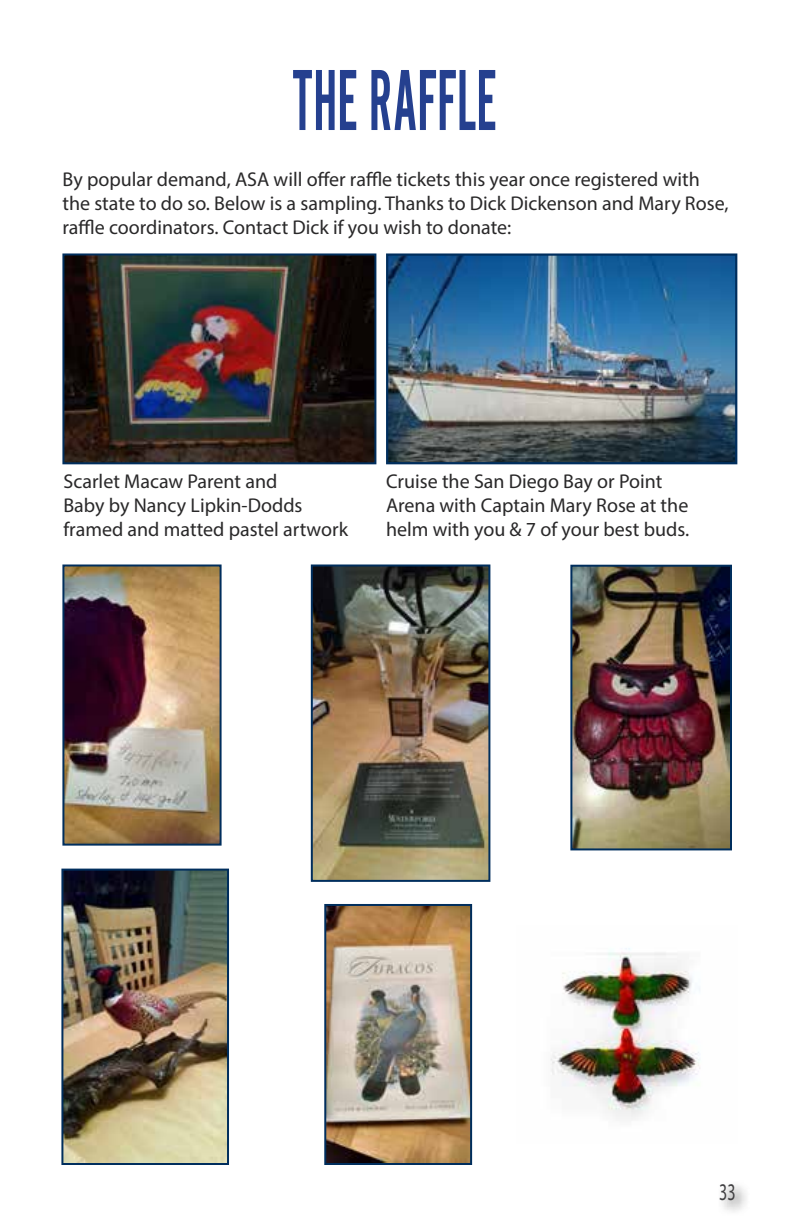
<style>
.page{position:relative;width:792px;height:1224px;background:#fff}
.page>*{position:absolute;margin:0;border:0;box-sizing:border-box;transform-origin:0 0}
.t1{font:90px "Alternate Got No 2 D";color:#25408f;scale:.67 1}
.t2{font:24px "Myriad Pro";color:#414042;scale:.67 1}
.t3{font:20px/24px "Myriad Pro";color:#292829}
</style>
<div class="page">
<img style="left:65px;top:256px;width:308px;height:205px">
<div style="left:62px;top:253px;width:314px;height:211px;border:2px solid #002e5d"></div>
<img style="left:389px;top:256px;width:345px;height:205px">
<div style="left:386px;top:253px;width:351px;height:211px;border:2px solid #002e5d"></div>
<img style="left:327px;top:907px;width:142px;height:255px">
<div style="left:324px;top:904px;width:148px;height:261px;border:2px solid #002e5d"></div>
<img style="left:65px;top:567px;width:154px;height:276px">
<div style="left:62px;top:564px;width:160px;height:282px;border:2px solid #002e5d"></div>
<img style="left:314px;top:567px;width:173px;height:312px">
<div style="left:311px;top:564px;width:179px;height:318px;border:2px solid #002e5d"></div>
<img style="left:573px;top:568px;width:156px;height:279px">
<div style="left:570px;top:565px;width:162px;height:285px;border:2px solid #002e5d"></div>
<img style="left:64px;top:872px;width:162px;height:290px">
<div style="left:61px;top:869px;width:168px;height:296px;border:2px solid #002e5d"></div>
<img style="left:550px;top:948px;width:150px;height:172px">
<h1 class="t1" style="left:293px;top:53px;width:307px">THE RAFFLE</h1>
<p class="t3" style="left:62px;top:167px;width:668px">By popular demand, ASA will offer raffle tickets this year once registered with the state to do so. Below is a sampling. Thanks to Dick Dickenson and Mary Rose, raffle coordinators. Contact Dick if you wish to donate:</p>
<p class="t3" style="left:63px;top:469px;width:286px">Scarlet Macaw Parent and<br>Baby by Nancy Lipkin-Dodds framed and matted pastel artwork</p>
<p class="t3" style="left:386px;top:469px;width:305px">Cruise the San Diego Bay or Point<br>Arena with Captain Mary Rose at the helm with you &amp; 7 of your best buds.</p>
<p class="t2" style="left:719px;top:1177px;width:26px">33</p>
</div>
